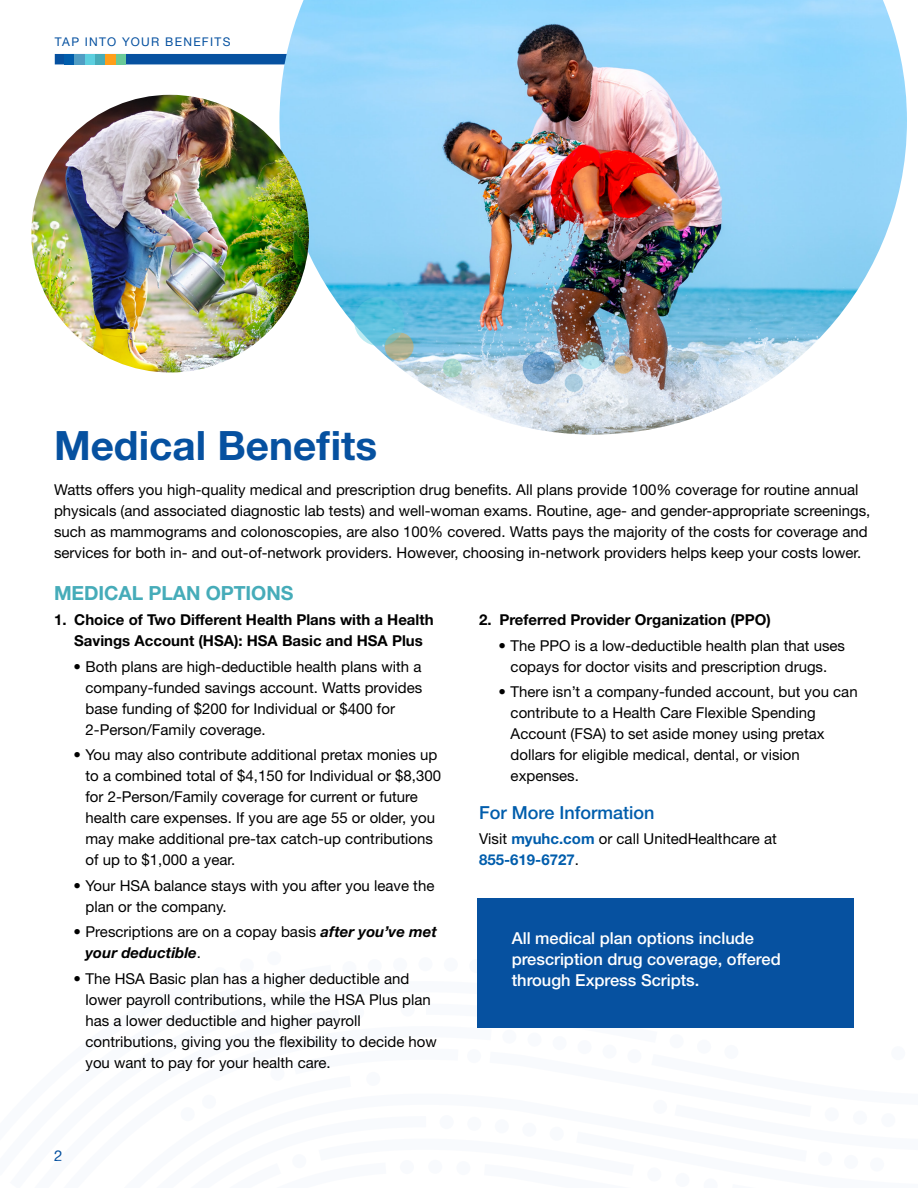
<style>
.page{position:relative;width:918px;height:1188px;background:#fff}
.page>*{position:absolute;margin:0;border:0;box-sizing:border-box;transform-origin:0 0}
.t1{font:700 40.5px "Helvetica Neue LT Std";color:#0651a0}
.t2{font:700 19.5px "Helvetica Neue LT Std";letter-spacing:-.005em;color:#46acb9}
.t3{font:500 18px "Helvetica Neue LT Std";color:#005dac}
.t4{font:500 16.5px/21px "Helvetica Neue LT Std";color:#fff}
.t5{font:15px/21px "Helvetica Neue LT Std";color:#000}
.t6{font:700 15px/21px "Helvetica Neue LT Std";color:#000}
.t7{font:15px "Helvetica Neue LT Std";color:#0651a0}
.t8{font:12px "Helvetica Neue LT Std";letter-spacing:.11em;color:#0651a0}
.s1{font-weight:700;font-style:italic}
.s2{font-weight:700;color:#005dac}
</style>
<div class="page">
<div style="left:55px;top:54px;width:710px;height:10px;background:#0651a0"></div>
<div style="left:64px;top:54px;width:10px;height:10px;background:#005dac"></div>
<div style="left:85px;top:54px;width:10px;height:10px;background:#5ccfdf"></div>
<div style="left:74px;top:54px;width:11px;height:10px;background:#509dc4"></div>
<div style="left:115px;top:54px;width:11px;height:10px;background:#69c998"></div>
<div style="left:95px;top:54px;width:10px;height:10px;background:#46acb9"></div>
<div style="left:105px;top:54px;width:10px;height:10px;background:#ff9e1a"></div>
<img style="left:279px;top:0;width:628px;height:435px">
<img style="left:31px;top:95px;width:278px;height:278px;border-radius:139px">
<div style="left:477px;top:898px;width:377px;height:130px;background:#0651a0"></div>
<svg style="left:443px;top:359px;width:19px;height:19px"></svg>
<svg style="left:385px;top:333px;width:29px;height:28px"></svg>
<svg style="left:354px;top:297px;width:50px;height:49px;fill:#5dc0de"></svg>
<svg style="left:523px;top:352px;width:32px;height:32px"></svg>
<svg style="left:614px;top:356px;width:19px;height:18px"></svg>
<svg style="left:577px;top:342px;width:27px;height:27px"></svg>
<div style="left:565px;top:374px;width:18px;height:18px;background:#abcde0;border-radius:50%"></div>
<p class="t8" style="left:55px;top:34px;width:177px">TAP INTO YOUR BENEFITS</p>
<h1 class="t1" style="left:54px;top:421px;width:325px">Medical Benefits</h1>
<p class="t5" style="left:54px;top:479px;width:818px">Watts offers you high-quality medical and prescription drug benefits. All plans provide 100% coverage for routine annual physicals (and associated diagnostic lab tests) and well-woman exams. Routine, age- and gender-appropriate screenings, such as mammograms and colonoscopies, are also 100% covered. Watts pays the majority of the costs for coverage and services for both in- and out-of-network providers. However, choosing in-network providers helps keep your costs lower.</p>
<h2 class="t2" style="left:54px;top:581px;width:241px">MEDICAL PLAN OPTIONS</h2>
<p class="t6" style="left:74px;top:609px;width:361px;text-indent:-20px">1. Choice of Two Different Health Plans with a Health<br>Savings Account (HSA): HSA Basic and HSA Plus</p>
<p class="t5" style="left:86px;top:656px;width:338px;text-indent:-12px">• Both plans are high-deductible health plans with a company-funded savings account. Watts provides base funding of $200 for Individual or $400 for 2-Person/Family coverage.</p>
<p class="t5" style="left:86px;top:744px;width:357px;text-indent:-12px">• You may also contribute additional pretax monies up to a combined total of $4,150 for Individual or $8,300 for 2-Person/Family coverage for current or future health care expenses. If you are age 55 or older, you may make additional pre-tax catch-up contributions of up to $1,000 a year.</p>
<p class="t5" style="left:86px;top:875px;width:350px;text-indent:-12px">• Your HSA balance stays with you after you leave the plan or the company.</p>
<p class="t5" style="left:86px;top:921px;width:353px;text-indent:-12px">• Prescriptions are on a copay basis <span class="s1">after you’ve met your deductible</span>.</p>
<p class="t5" style="left:86px;top:968px;width:353px;text-indent:-12px">• The HSA Basic plan has a higher deductible and lower payroll contributions, while the HSA Plus plan has a lower deductible and higher payroll contributions, giving you the flexibility to decide how you want to pay for your health care.</p>
<p class="t6" style="left:479px;top:609px;width:293px">2. Preferred Provider Organization (PPO)</p>
<p class="t5" style="left:499px;top:635px;width:348px;text-align:center">• The PPO is a low-deductible health plan that uses copays for doctor visits and prescription drugs.</p>
<p class="t5" style="left:511px;top:681px;width:349px;text-indent:-12px">• There isn’t a company-funded account, but you can contribute to a Health Care Flexible Spending Account (FSA) to set aside money using pretax dollars for eligible medical, dental, or vision expenses.</p>
<p class="t3" style="left:479px;top:801px;width:177px">For More Information</p>
<p class="t5" style="left:479px;top:828px;width:299px">Visit <span class="s2">myuhc.com</span> or call UnitedHealthcare at<br><span class="s2">855-619-6727</span>.</p>
<p class="t4" style="left:512px;top:928px;width:271px">All medical plan options include prescription drug coverage, offered through Express Scripts.</p>
<p class="t7" style="left:54px;top:1147px;width:10px">2</p>
</div>
